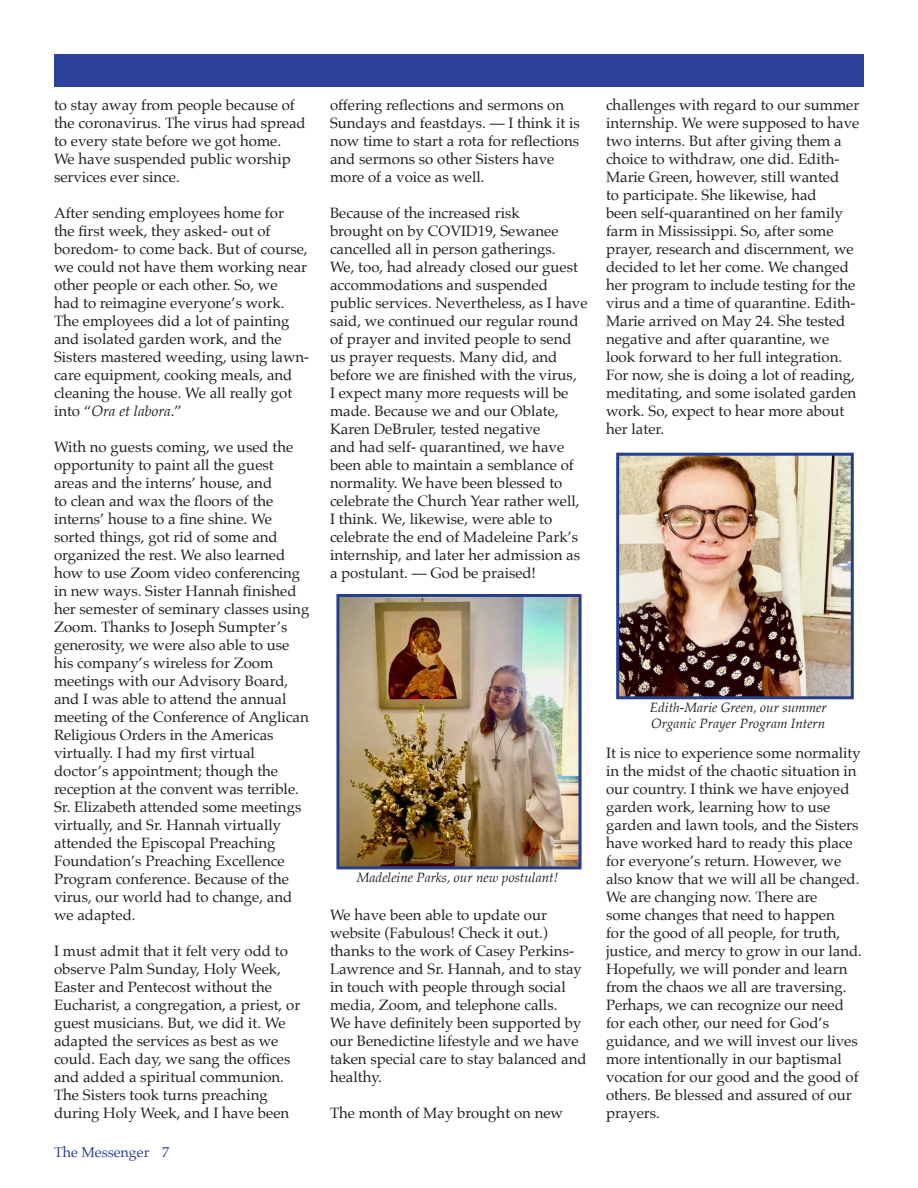
<style>
.page{position:relative;width:918px;height:1188px;background:#fff}
.page>*{position:absolute;margin:0;border:0;box-sizing:border-box;transform-origin:0 0}
.t1{font:15px/18px "Palatino";color:#231f20}
.t2{font:14.25px "Palatino";color:#253f8e}
.t3{font:italic 13.5px "Palatino";color:#231f20}
.s1{font-style:italic}
</style>
<div class="page">
<div style="left:54px;top:54px;width:810px;height:33px;background:#2c419a"></div>
<img style="left:340px;top:598px;width:238px;height:267px">
<div style="left:336px;top:594px;width:246px;height:275px;border:3px solid #253f8e"></div>
<img style="left:620px;top:457px;width:230px;height:238px">
<div style="left:616px;top:453px;width:238px;height:246px;border:3px solid #253f8e"></div>
<p class="t1" style="left:54px;top:95px;width:253px">to stay away from people because of the coronavirus. The virus had spread to every state before we got home.<br>We have suspended public worship services ever since.</p>
<p class="t1" style="left:54px;top:203px;width:257px">After sending employees home for<br>the first week, they asked- out of boredom- to come back. But of course, we could not have them working near other people or each other. So, we<br>had to reimagine everyone’s work.<br>The employees did a lot of painting and isolated garden work, and the Sisters mastered weeding, using lawn&shy;care equipment, cooking meals, and cleaning the house. We all really got into “<span class="s1">Ora et labora</span>.”</p>
<p class="t1" style="left:54px;top:437px;width:257px">With no guests coming, we used the opportunity to paint all the guest areas and the interns’ house, and<br>to clean and wax the floors of the interns’ house to a fine shine. We sorted things, got rid of some and organized the rest. We also learned how to use Zoom video conferencing in new ways. Sister Hannah finished her semester of seminary classes using Zoom. Thanks to Joseph Sumpter’s generosity, we were also able to use his company’s wireless for Zoom meetings with our Advisory Board, and I was able to attend the annual meeting of the Conference of Anglican Religious Orders in the Americas virtually. I had my first virtual doctor’s appointment; though the reception at the convent was terrible.<br>Sr. Elizabeth attended some meetings virtually, and Sr. Hannah virtually attended the Episcopal Preaching Foundation’s Preaching Excellence Program conference. Because of the virus, our world had to change, and we adapted.</p>
<p class="t1" style="left:54px;top:941px;width:248px">I must admit that it felt very odd to observe Palm Sunday, Holy Week, Easter and Pentecost without the Eucharist, a congregation, a priest, or guest musicians. But, we did it. We adapted the services as best as we could. Each day, we sang the offices and added a spiritual communion.<br>The Sisters took turns preaching during Holy Week, and I have been</p>
<p class="t2" style="left:54px;top:1140px;width:117px">The Messenger 7</p>
<p class="t1" style="left:330px;top:95px;width:251px">offering reflections and sermons on Sundays and feastdays. — I think it is now time to start a rota for reflections and sermons so other Sisters have more of a voice as well.</p>
<p class="t1" style="left:330px;top:203px;width:259px">Because of the increased risk<br>brought on by COVID19, Sewanee cancelled all in person gatherings.<br>We, too, had already closed our guest accommodations and suspended public services. Nevertheless, as I have said, we continued our regular round of prayer and invited people to send us prayer requests. Many did, and before we are finished with the virus,<br>I expect many more requests will be made. Because we and our Oblate, Karen DeBruler, tested negative<br>and had self- quarantined, we have been able to maintain a semblance of normality. We have been blessed to celebrate the Church Year rather well, I think. We, likewise, were able to celebrate the end of Madeleine Park’s internship, and later her admission as a postulant. — God be praised!</p>
<p class="t1" style="left:606px;top:95px;width:255px">challenges with regard to our summer internship. We were supposed to have two interns. But after giving them a choice to withdraw, one did. Edith-Marie Green, however, still wanted<br>to participate. She likewise, had<br>been self-quarantined on her family farm in Mississippi. So, after some prayer, research and discernment, we decided to let her come. We changed her program to include testing for the virus and a time of quarantine. Edith-Marie arrived on May 24. She tested negative and after quarantine, we look forward to her full integration.<br>For now, she is doing a lot of reading, meditating, and some isolated garden work. So, expect to hear more about her later.</p>
<p class="t3" style="left:357px;top:866px;width:203px">Madeleine Parks, our new postulant!</p>
<p class="t1" style="left:330px;top:905px;width:258px">We have been able to update our website (Fabulous! Check it out.) thanks to the work of Casey Perkins-<br>Lawrence and Sr. Hannah, and to stay in touch with people through social media, Zoom, and telephone calls.<br>We have definitely been supported by our Benedictine lifestyle and we have taken special care to stay balanced and healthy.</p>
<p class="t1" style="left:330px;top:1103px;width:235px">The month of May brought on new</p>
<p class="t3" style="left:650px;top:696px;width:178px">Edith-Marie Green, our summer</p>
<p class="t3" style="left:651px;top:712px;width:176px">Organic Prayer Program Intern</p>
<p class="t1" style="left:606px;top:743px;width:258px">It is nice to experience some normality in the midst of the chaotic situation in our country. I think we have enjoyed garden work, learning how to use garden and lawn tools, and the Sisters have worked hard to ready this place for everyone’s return. However, we also know that we will all be changed.<br>We are changing now. There are<br>some changes that need to happen<br>for the good of all people, for truth, justice, and mercy to grow in our land.<br>Hopefully, we will ponder and learn from the chaos we all are traversing.<br>Perhaps, we can recognize our need for each other, our need for God’s guidance, and we will invest our lives more intentionally in our baptismal vocation for our good and the good of others. Be blessed and assured of our prayers.</p>
</div>
